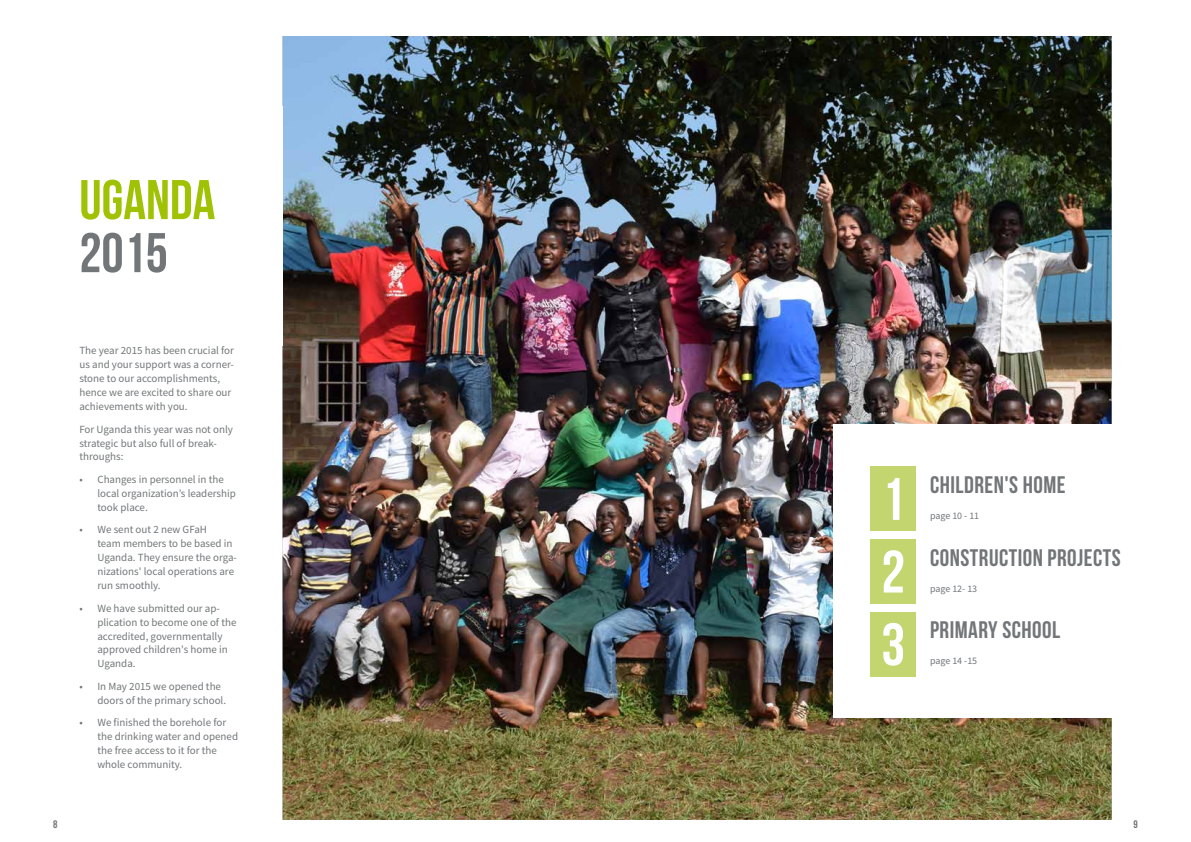
<style>
.page{position:relative;width:1191px;height:842px;background:#fff}
.page>*{position:absolute;margin:0;border:0;box-sizing:border-box;transform-origin:0 0}
.t1{font:59.8px/72.6px "Bebas Neue";color:#fff;text-align:justify}
.t2{font:55.8px "Bebas Neue";color:#9fc204}
.t3{font:55.8px "Bebas Neue";color:#727678}
.t4{font:23.9px "Bebas Neue";letter-spacing:.02em;color:#727678}
.t5{font:11px/14px "Source Sans Pro";color:#727678}
.t6{font:11px "Bebas Neue";color:#727678}
.t7{font:10px "Source Sans Pro";color:#727678}
</style>
<div class="page">
<img style="left:283px;top:36px;width:828px;height:784px">
<div style="left:833px;top:424px;width:358px;height:294px;background:#fff"></div>
<div style="left:870px;top:467px;width:45px;height:64px;background:#c2d56f"></div>
<div style="left:870px;top:539px;width:45px;height:65px;background:#c2d56f"></div>
<div style="left:870px;top:612px;width:45px;height:64px;background:#c2d56f"></div>
<h2 class="t2" style="left:79px;top:169px;width:137px">UGANDA</h2>
<h2 class="t3" style="left:79px;top:222px;width:90px">2015</h2>
<p class="t5" style="left:79px;top:344px;width:156px">The year 2015 has been crucial for us and your support was a corner&shy;stone to our accomplishments, hence we are excited to share our achievements with you.</p>
<p class="t5" style="left:79px;top:422px;width:155px">For Uganda this year was not only strategic but also full of break&shy;throughs:</p>
<p class="t5" style="left:97px;top:472px;width:140px;text-indent:-18px">• Changes in personnel in the local organization’s leadership took place.</p>
<p class="t5" style="left:97px;top:523px;width:141px;text-indent:-18px">• We sent out 2 new GFaH<br>team members to be based in<br>Uganda. They ensure the orga&shy;nizations' local operations are run smoothly.</p>
<p class="t5" style="left:97px;top:601px;width:141px;text-indent:-18px">• We have submitted our ap&shy;plication to become one of the accredited, governmentally approved children's home in<br>Uganda.</p>
<p class="t5" style="left:97px;top:679px;width:130px;text-indent:-18px">• In May 2015 we opened the doors of the primary school.</p>
<p class="t5" style="left:97px;top:716px;width:142px;text-indent:-18px">• We finished the borehole for the drinking water and opened the free access to it for the whole community.</p>
<h1 class="t1" style="left:881px;top:462px;width:25px">1<br>2<br>3</h1>
<h3 class="t4" style="left:930px;top:472px;width:137px">CHILDREN'S HOME</h3>
<p class="t7" style="left:930px;top:509px;width:51px">page 10 - 11</p>
<h3 class="t4" style="left:930px;top:544px;width:192px">CONSTRUCTION PROJECTS</h3>
<p class="t7" style="left:930px;top:582px;width:49px">page 12- 13</p>
<h3 class="t4" style="left:930px;top:617px;width:132px">PRIMARY SCHOOL</h3>
<p class="t7" style="left:930px;top:655px;width:49px">page 14 -15</p>
<p class="t6" style="left:53px;top:818px;width:6px">8</p>
<p class="t6" style="left:1133px;top:818px;width:6px">9</p>
</div>
